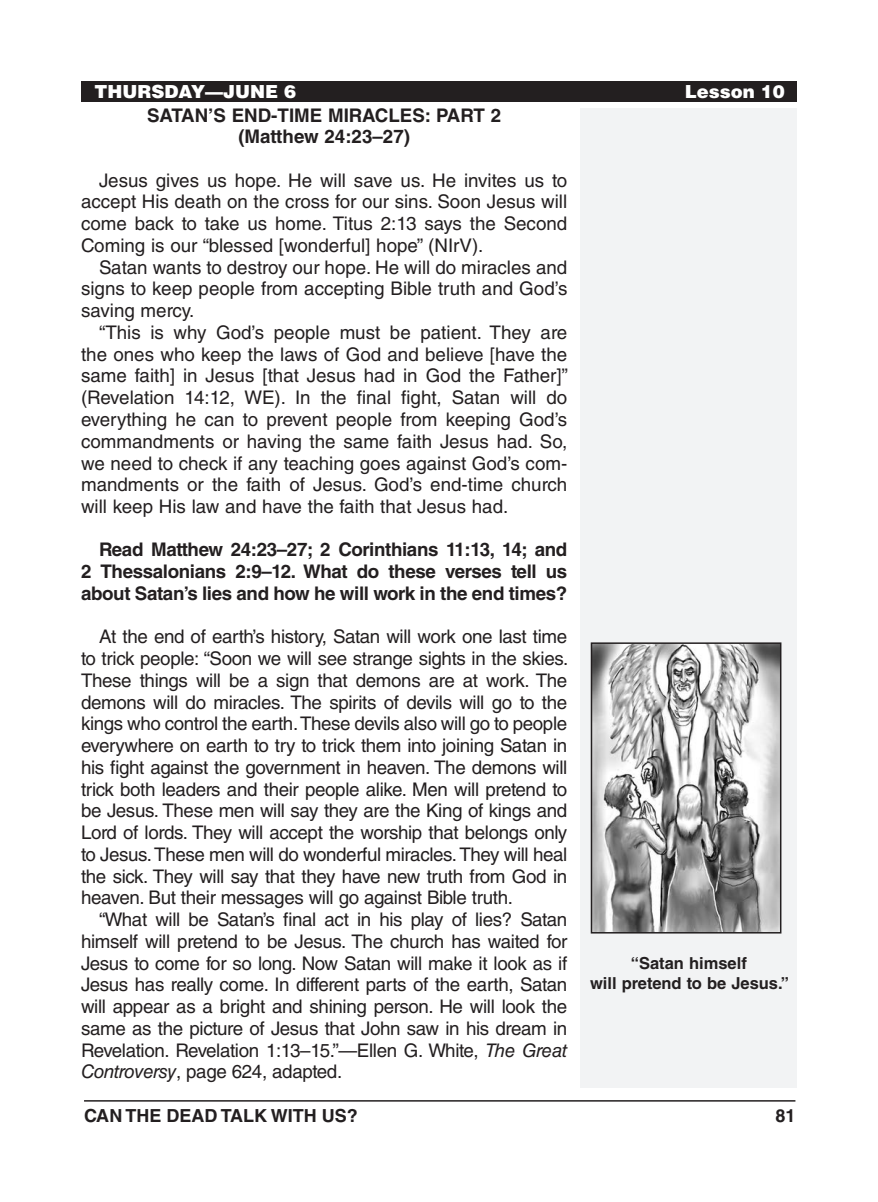
<style>
.page{position:relative;width:878px;height:1202px;background:#fff}
.page>*{position:absolute;margin:0;border:0;box-sizing:border-box;transform-origin:0 0}
.Body_Text{font:18.75px/21.8px "Helvetica LT Std";color:#231f20;text-align:justify}
.Body_Text_SpaceBefor{font:18.75px/21.8px "Helvetica LT Std";letter-spacing:-.02em;color:#231f20;text-align:justify}
.Body_Text_Bold_Space{font:700 18.75px/21.8px "Helvetica LT Std";letter-spacing:-.02em;color:#231f20;text-align:justify}
.Subheadings{font:700 18.75px/21.8px "Helvetica LT Std";color:#231f20;text-align:center}
.t1{font:700 18px "Helvetica LT Std";color:#231f20}
.Running_Head_-_Right{font:900 18px "Helvetica LT Std";color:#fff}
.Image_Captions{font:700 16.5px "Helvetica LT Std";color:#231f20}
.s1{font-style:italic}
</style>
<div class="page">
<hr style="left:84px;top:1100px;width:711px;height:1px;background:#231f20">
<div style="left:580px;top:108px;width:216px;height:979px;background:#f2f3f4"></div>
<div style="left:81px;top:81px;width:715px;height:20px;background:#231f20"></div>
<img style="left:593px;top:645px;width:185px;height:285px">
<div style="left:590px;top:642px;width:191px;height:291px;border:2px solid #231f20"></div>
<p class="Running_Head_-_Right" style="left:95px;top:79px;width:203px">THURSDAY—JUNE 6</p>
<p class="Running_Head_-_Right" style="left:684px;top:79px;width:102px">Lesson 10</p>
<p class="Subheadings" style="left:147px;top:104px;width:355px">SATAN’S END-TIME MIRACLES: PART 2 (Matthew 24:23–27)</p>
<p class="Body_Text_SpaceBefor" style="left:81px;top:169px;width:488px;text-indent:18px">Jesus gives us hope. He will save us. He invites us to accept His death on the cross for our sins. Soon Jesus will come back to take us home. Titus 2:13 says the Second Coming is our “blessed [wonderful] hope” (NIrV).</p>
<p class="Body_Text" style="left:81px;top:256px;width:488px;text-indent:18px">Satan wants to destroy our hope. He will do miracles and signs to keep people from accepting Bible truth and God’s saving mercy.</p>
<p class="Body_Text" style="left:81px;top:321px;width:488px;text-indent:18px">“This is why God’s people must be patient. They are the ones who keep the laws of God and believe [have the same faith] in Jesus [that Jesus had in God the Father]” (Revelation 14:12, WE). In the final fight, Satan will do everything he can to prevent people from keeping God’s commandments or having the same faith Jesus had. So, we need to check if any teaching goes against God’s com&shy;mandments or the faith of Jesus. God’s end-time church will keep His law and have the faith that Jesus had.</p>
<p class="Body_Text_Bold_Space" style="left:81px;top:538px;width:488px;text-indent:18px">Read Matthew 24:23–27; 2 Corinthians 11:13, 14; and 2 Thessalonians 2:9–12. What do these verses tell us about Satan’s lies and how he will work in the end times?</p>
<p class="Body_Text_SpaceBefor" style="left:81px;top:626px;width:489px;text-indent:18px">At the end of earth’s history, Satan will work one last time to trick people: “Soon we will see strange sights in the skies.<br>These things will be a sign that demons are at work. The demons will do miracles. The spirits of devils will go to the kings who control the earth. These devils also will go to people everywhere on earth to try to trick them into joining Satan in his fight against the government in heaven. The demons will trick both leaders and their people alike. Men will pretend to be Jesus. These men will say they are the King of kings and Lord of lords. They will accept the worship that belongs only to Jesus. These men will do wonderful miracles. They will heal the sick. They will say that they have new truth from God in heaven. But their messages will go against Bible truth.</p>
<p class="Body_Text" style="left:81px;top:908px;width:488px;text-indent:18px">“What will be Satan’s final act in his play of lies? Satan himself will pretend to be Jesus. The church has waited for Jesus to come for so long. Now Satan will make it look as if Jesus has really come. In different parts of the earth, Satan will appear as a bright and shining person. He will look the same as the picture of Jesus that John saw in his dream in Revelation. Revelation 1:13–15.”—Ellen G. White, <span class="s1">The Great Controversy</span>, page 624, adapted.</p>
<p class="Image_Captions" style="left:631px;top:953px;width:117px">“Satan himself</p>
<p class="Image_Captions" style="left:590px;top:973px;width:200px">will pretend to be Jesus.”</p>
<p class="t1" style="left:84px;top:1104px;width:275px">CAN THE DEAD TALK WITH US?</p>
<p class="t1" style="left:775px;top:1104px;width:22px">81</p>
</div>
